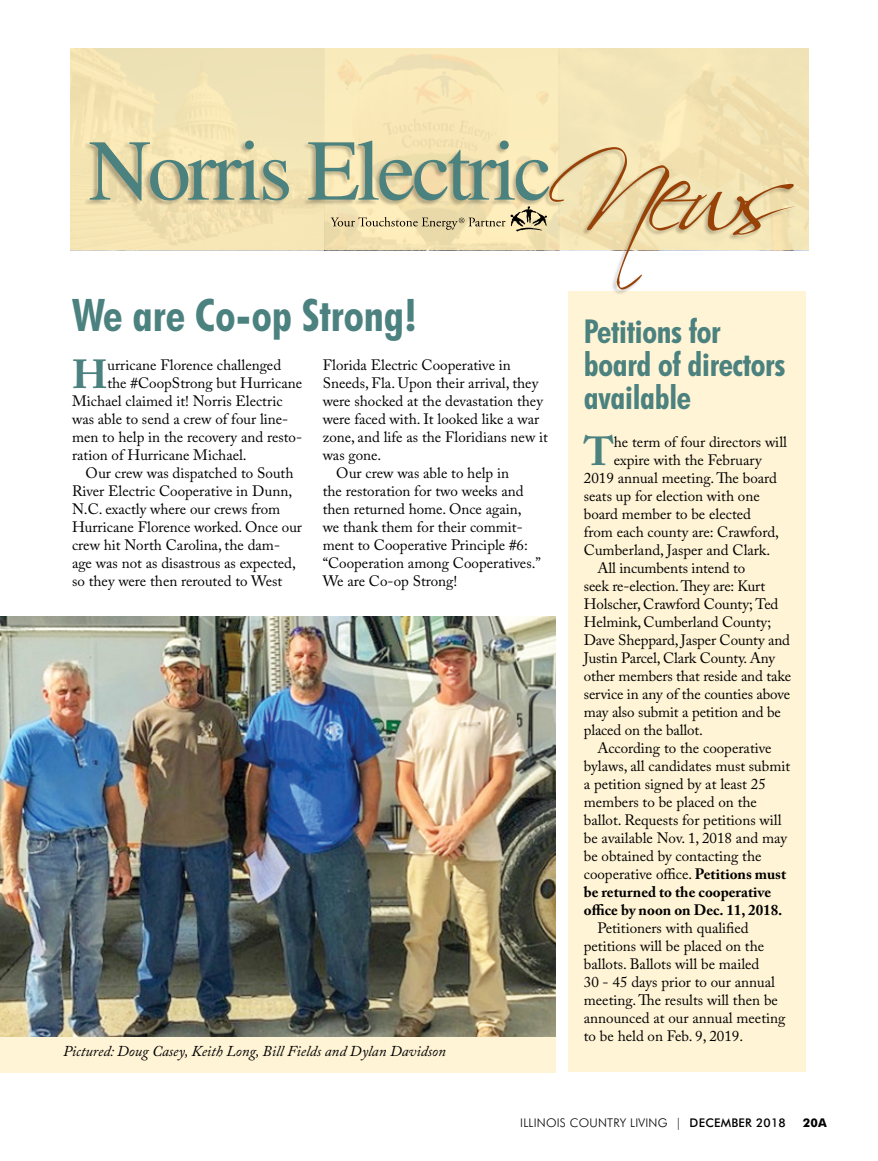
<style>
.page{position:relative;width:878px;height:1161px;background:#fff}
.page>*{position:absolute;margin:0;border:0;box-sizing:border-box;transform-origin:0 0}
.t1{font:700 condensed 45px "Futura BT";color:#4b817e}
.t2{font:700 40.35px "Adobe Caslon Pro";color:#4b817e}
.t3{font:700 condensed 33px/33px "Futura BT";letter-spacing:-.01em;color:#4b817e}
.t4{font:15px/18px "Adobe Caslon Pro";color:#000}
.t5{font:italic 15px "Adobe Caslon Pro";color:#000}
.t6{font:700 15px "Adobe Caslon Pro";color:#000}
.t7{font:300 12px "Futura BT";letter-spacing:.02em;color:#000}
.t8{font:700 12px "Futura BT";color:#000}
.s1{font-weight:700}
.s2{font-weight:500}
</style>
<div class="page">
<div style="left:0;top:915px;width:555px;height:158px;background:#fff4d6"></div>
<div style="left:568px;top:291px;width:237px;height:781px;background:#fff4d6"></div>
<img style="left:0;top:616px;width:555px;height:421px">
<div style="left:70px;top:48px;width:738px;height:202px;background:#f3e5b7"></div>
<div style="left:84px;top:140px;width:465px;height:66px;background:#000;opacity:.25"></div>
<div style="left:543px;top:147px;width:251px;height:149px;background:#000;opacity:.25"></div>
<svg style="left:90px;top:141px;width:705px;height:149px"></svg>
<h1 class="t1" style="left:72px;top:288px;width:346px">We are Co-op Strong!</h1>
<h2 class="t2" style="left:72px;top:350px;width:37px">H</h2>
<p class="t4" style="left:107px;top:355px;width:175px">urricane Florence challenged</p>
<p class="t4" style="left:322px;top:355px;width:190px">Florida Electric Cooperative in</p>
<p class="t4" style="left:322px;top:373px;width:217px">Sneeds, Fla. Upon their arrival, they</p>
<p class="t4" style="left:322px;top:391px;width:222px">were shocked at the devastation they</p>
<p class="t4" style="left:322px;top:409px;width:218px">were faced with. It looked like a war</p>
<p class="t4" style="left:322px;top:427px;width:227px">zone, and life as the Floridians new it</p>
<p class="t4" style="left:322px;top:445px;width:60px">was gone.</p>
<p class="t4" style="left:336px;top:463px;width:174px">Our crew was able to help in</p>
<p class="t4" style="left:322px;top:481px;width:202px">the restoration for two weeks and</p>
<p class="t4" style="left:322px;top:499px;width:200px">then returned home. Once again,</p>
<p class="t4" style="left:322px;top:517px;width:201px">we thank them for their commit-</p>
<p class="t4" style="left:322px;top:535px;width:207px">ment to Cooperative Principle #6:</p>
<p class="t4" style="left:322px;top:553px;width:220px">“Cooperation among Cooperatives.”</p>
<p class="t4" style="left:322px;top:571px;width:136px">We are Co-op Strong!</p>
<p class="t4" style="left:107px;top:373px;width:196px">the #CoopStrong but Hurricane</p>
<p class="t4" style="left:72px;top:391px;width:212px">Michael claimed it! Norris Electric</p>
<p class="t4" style="left:72px;top:409px;width:218px">was able to send a crew of four line-</p>
<p class="t4" style="left:72px;top:427px;width:231px">men to help in the recovery and resto-</p>
<p class="t4" style="left:72px;top:445px;width:176px">ration of Hurricane Michael.</p>
<p class="t4" style="left:85px;top:463px;width:209px">Our crew was dispatched to South</p>
<p class="t4" style="left:72px;top:481px;width:222px">River Electric Cooperative in Dunn,</p>
<p class="t4" style="left:72px;top:499px;width:210px">N.C. exactly where our crews from</p>
<p class="t4" style="left:72px;top:517px;width:231px">Hurricane Florence worked. Once our</p>
<p class="t4" style="left:72px;top:535px;width:209px">crew hit North Carolina, the dam-</p>
<p class="t4" style="left:72px;top:553px;width:225px">age was not as disastrous as expected,</p>
<p class="t4" style="left:72px;top:571px;width:212px">so they were then rerouted to West</p>
<p class="t5" style="left:63px;top:1042px;width:384px">Pictured: Doug Casey, Keith Long, Bill Fields and Dylan Davidson</p>
<h3 class="t3" style="left:584px;top:315px;width:203px">Petitions for board of directors available</h3>
<h2 class="t2" style="left:584px;top:428px;width:32px">T</h2>
<p class="t4" style="left:614px;top:433px;width:175px">he term of four directors will</p>
<p class="t4" style="left:614px;top:451px;width:149px">expire with the February</p>
<p class="t4" style="left:584px;top:469px;width:195px">2019 annual meeting. The board</p>
<p class="t4" style="left:584px;top:487px;width:177px">seats up for election with one</p>
<p class="t4" style="left:584px;top:505px;width:169px">board member to be elected</p>
<p class="t4" style="left:584px;top:523px;width:197px">from each county are: Crawford,</p>
<p class="t4" style="left:584px;top:541px;width:188px">Cumberland, Jasper and Clark.</p>
<p class="t4" style="left:597px;top:559px;width:149px">All incumbents intend to</p>
<p class="t4" style="left:584px;top:577px;width:183px">seek re-election. They are: Kurt</p>
<p class="t4" style="left:584px;top:595px;width:196px">Holscher, Crawford County; Ted</p>
<p class="t4" style="left:584px;top:613px;width:189px">Helmink, Cumberland County;</p>
<p class="t4" style="left:584px;top:631px;width:208px">Dave Sheppard, Jasper County and</p>
<p class="t4" style="left:584px;top:649px;width:193px">Justin Parcel, Clark County. Any</p>
<p class="t4" style="left:584px;top:667px;width:209px">other members that reside and take</p>
<p class="t4" style="left:584px;top:685px;width:208px">service in any of the counties above</p>
<p class="t4" style="left:584px;top:703px;width:198px">may also submit a petition and be</p>
<p class="t4" style="left:584px;top:721px;width:121px">placed on the ballot.</p>
<p class="t4" style="left:597px;top:739px;width:176px">According to the cooperative</p>
<p class="t4" style="left:584px;top:757px;width:208px">bylaws, all candidates must submit</p>
<p class="t4" style="left:584px;top:775px;width:183px">a petition signed by at least 25</p>
<p class="t4" style="left:584px;top:793px;width:175px">members to be placed on the</p>
<p class="t4" style="left:584px;top:811px;width:199px">ballot. Requests for petitions will</p>
<p class="t4" style="left:584px;top:829px;width:205px">be available Nov. 1, 2018 and may</p>
<p class="t4" style="left:584px;top:847px;width:179px">be obtained by contacting the</p>
<p class="t4" style="left:584px;top:865px;width:204px">cooperative office. <span class="s1">Petitions must</span></p>
<p class="t6" style="left:584px;top:884px;width:189px">be returned to the cooperative</p>
<p class="t6" style="left:584px;top:902px;width:200px">office by noon on Dec. 11, 2018.</p>
<p class="t4" style="left:584px;top:919px;width:203px;text-indent:14px">Petitioners with qualified petitions will be placed on the ballots. Ballots will be mailed<br>30 - 45 days prior to our annual meeting. The results will then be announced at our annual meeting to be held on Feb. 9, 2019.</p>
<p class="t7" style="left:520px;top:1116px;width:267px">ILLINOIS COUNTRY LIVING | <span class="s2">DECEMBER 2018</span></p>
<p class="t8" style="left:803px;top:1116px;width:25px">20a</p>
</div>
